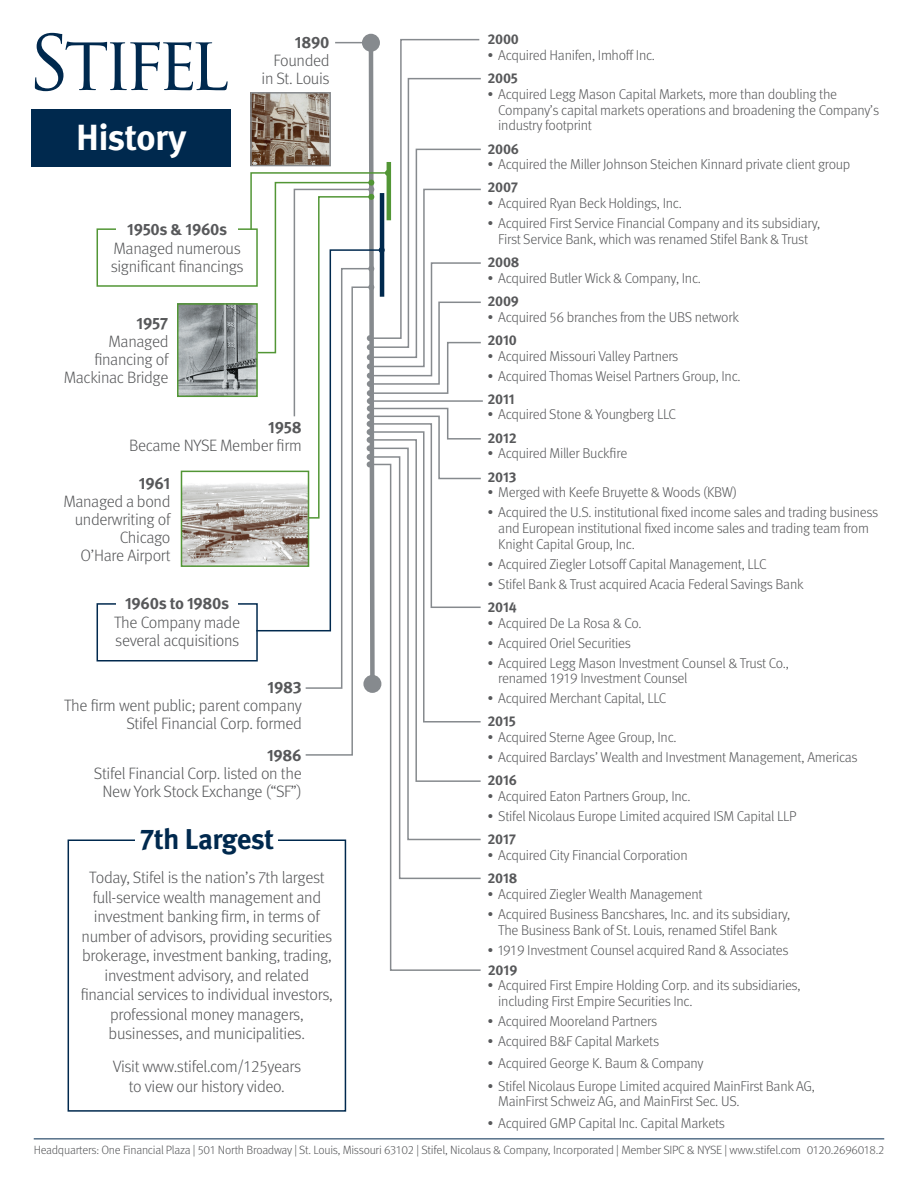
<style>
.page{position:relative;width:918px;height:1188px;background:#fff}
.page>*{position:absolute;margin:0;border:0;box-sizing:border-box;transform-origin:0 0}
.t1{font:700 36.3px "Meta OT";letter-spacing:-.02em;color:#fff}
.t2{font:700 28.65px "Meta OT";letter-spacing:-.02em;color:#00294e}
.t3{font:300 16.5px/18px "Meta OT";letter-spacing:-.02em;color:#57585a;text-align:right}
.t4{font:700 16.5px "Meta OT";letter-spacing:-.02em;color:#57585a}
.t5{font:300 14.25px/15.8px "Meta OT";letter-spacing:-.02em;color:#57585a}
.t6{font:700 14.25px "Meta OT";letter-spacing:-.02em;color:#57585a}
.t7{font:300 12px "Meta OT";letter-spacing:-.02em;color:#57585a}
</style>
<div class="page">
<hr style="left:370px;top:400px;width:113px;height:2px;background:#868a8e">
<div style="left:68px;top:839px;width:278px;height:273px;border:2px solid #00294e"></div>
<div style="left:136px;top:821px;width:142px;height:34px;background:#fff"></div>
<div style="left:31px;top:109px;width:200px;height:57px;background:#00294e"></div>
<hr style="left:34px;top:1138px;width:850px;height:1px;background:#00294e">
<svg style="left:389px;top:783px;width:92px;height:188px"></svg>
<svg style="left:35px;top:33px;width:447px;height:750px"></svg>
<h1 class="t1" style="left:76px;top:114px;width:112px">History</h1>
<p class="t4" style="left:295px;top:32px;width:36px">1890</p>
<p class="t3" style="left:262px;top:52px;width:70px">Founded in St. Louis</p>
<p class="t4" style="left:127px;top:218px;width:102px">1950s &amp; 1960s</p>
<p class="t3" style="left:111px;top:240px;width:135px;text-align:left">Managed numerous significant financings</p>
<p class="t4" style="left:136px;top:313px;width:33px">1957</p>
<p class="t3" style="left:64px;top:333px;width:106px">Managed financing of<br>Mackinac Bridge</p>
<p class="t4" style="left:268px;top:417px;width:35px">1958</p>
<p class="t3" style="left:129px;top:437px;width:174px">Became NYSE Member firm</p>
<p class="t4" style="left:139px;top:473px;width:33px">1961</p>
<p class="t3" style="left:63px;top:493px;width:109px">Managed a bond underwriting of<br>Chicago<br>O’Hare Airport</p>
<p class="t4" style="left:125px;top:593px;width:106px">1960s to 1980s</p>
<p class="t3" style="left:114px;top:614px;width:127px;text-align:left">The Company made several acquisitions</p>
<p class="t4" style="left:268px;top:677px;width:36px">1983</p>
<p class="t3" style="left:64px;top:696px;width:239px">The firm went public; parent company<br>Stifel Financial Corp. formed</p>
<p class="t4" style="left:267px;top:744px;width:36px">1986</p>
<p class="t3" style="left:94px;top:764px;width:209px;text-align:center">Stifel Financial Corp. listed on the<br>New York Stock Exchange (“SF”)</p>
<h2 class="t2" style="left:140px;top:821px;width:136px">7th Largest</h2>
<p class="t3" style="left:81px;top:868px;width:254px;line-height:19.5px;text-align:center">Today, Stifel is the nation’s 7th largest full-service wealth management and investment banking firm, in terms of number of advisors, providing securities brokerage, investment banking, trading, investment advisory, and related financial services to individual investors, professional money managers, businesses, and municipalities.</p>
<p class="t3" style="left:113px;top:1057px;width:190px;line-height:19.5px;text-align:center">Visit www.stifel.com/125years to view our history video.</p>
<p class="t6" style="left:487px;top:30px;width:33px">2000</p>
<p class="t5" style="left:487px;top:48px;width:169px">• Acquired Hanifen, Imhoff Inc.</p>
<p class="t6" style="left:487px;top:69px;width:32px">2005</p>
<p class="t5" style="left:498px;top:86px;width:382px;text-indent:-11px">• Acquired Legg Mason Capital Markets, more than doubling the<br>Company’s capital markets operations and broadening the Company’s industry footprint</p>
<p class="t6" style="left:487px;top:140px;width:33px">2006</p>
<p class="t5" style="left:487px;top:157px;width:364px">• Acquired the Miller Johnson Steichen Kinnard private client group</p>
<p class="t6" style="left:487px;top:178px;width:32px">2007</p>
<p class="t5" style="left:487px;top:196px;width:196px">• Acquired Ryan Beck Holdings, Inc.</p>
<p class="t5" style="left:487px;top:216px;width:334px;text-align:center">• Acquired First Service Financial Company and its subsidiary,<br>First Service Bank, which was renamed Stifel Bank &amp; Trust</p>
<p class="t6" style="left:487px;top:253px;width:33px">2008</p>
<p class="t5" style="left:487px;top:270px;width:215px">• Acquired Butler Wick &amp; Company, Inc.</p>
<p class="t6" style="left:487px;top:292px;width:33px">2009</p>
<p class="t5" style="left:487px;top:309px;width:253px">• Acquired 56 branches from the UBS network</p>
<p class="t6" style="left:487px;top:331px;width:31px">2010</p>
<p class="t5" style="left:487px;top:348px;width:192px">• Acquired Missouri Valley Partners</p>
<p class="t5" style="left:487px;top:368px;width:255px">• Acquired Thomas Weisel Partners Group, Inc.</p>
<p class="t6" style="left:487px;top:390px;width:29px">2011</p>
<p class="t5" style="left:487px;top:407px;width:190px">• Acquired Stone &amp; Youngberg LLC</p>
<p class="t6" style="left:487px;top:429px;width:31px">2012</p>
<p class="t5" style="left:487px;top:446px;width:141px">• Acquired Miller Buckfire</p>
<p class="t6" style="left:487px;top:468px;width:30px">2013</p>
<p class="t5" style="left:487px;top:485px;width:251px">• Merged with Keefe Bruyette &amp; Woods (KBW)</p>
<p class="t5" style="left:498px;top:505px;width:382px;text-indent:-11px">• Acquired the U.S. institutional fixed income sales and trading business and European institutional fixed income sales and trading team from<br>Knight Capital Group, Inc.</p>
<p class="t5" style="left:487px;top:556px;width:281px">• Acquired Ziegler Lotsoff Capital Management, LLC</p>
<p class="t5" style="left:487px;top:576px;width:318px">• Stifel Bank &amp; Trust acquired Acacia Federal Savings Bank</p>
<p class="t6" style="left:487px;top:598px;width:31px">2014</p>
<p class="t5" style="left:487px;top:615px;width:156px">• Acquired De La Rosa &amp; Co.</p>
<p class="t5" style="left:487px;top:635px;width:145px">• Acquired Oriel Securities</p>
<p class="t5" style="left:498px;top:655px;width:292px;text-indent:-11px">• Acquired Legg Mason Investment Counsel &amp; Trust Co., renamed 1919 Investment Counsel</p>
<p class="t5" style="left:487px;top:691px;width:181px">• Acquired Merchant Capital, LLC</p>
<p class="t6" style="left:487px;top:712px;width:30px">2015</p>
<p class="t5" style="left:487px;top:730px;width:191px">• Acquired Sterne Agee Group, Inc.</p>
<p class="t5" style="left:487px;top:750px;width:372px">• Acquired Barclays’ Wealth and Investment Management, Americas</p>
<p class="t6" style="left:487px;top:771px;width:31px">2016</p>
<p class="t5" style="left:487px;top:788px;width:205px">• Acquired Eaton Partners Group, Inc.</p>
<p class="t5" style="left:487px;top:808px;width:311px">• Stifel Nicolaus Europe Limited acquired ISM Capital LLP</p>
<p class="t6" style="left:487px;top:830px;width:30px">2017</p>
<p class="t5" style="left:487px;top:847px;width:202px">• Acquired City Financial Corporation</p>
<p class="t6" style="left:487px;top:869px;width:31px">2018</p>
<p class="t5" style="left:487px;top:886px;width:217px">• Acquired Ziegler Wealth Management</p>
<p class="t5" style="left:487px;top:906px;width:305px;text-align:center">• Acquired Business Bancshares, Inc. and its subsidiary,<br>The Business Bank of St. Louis, renamed Stifel Bank</p>
<p class="t5" style="left:487px;top:942px;width:303px">• 1919 Investment Counsel acquired Rand &amp; Associates</p>
<p class="t6" style="left:488px;top:961px;width:31px">2019</p>
<p class="t5" style="left:498px;top:978px;width:304px;text-indent:-11px">• Acquired First Empire Holding Corp. and its subsidiaries, including First Empire Securities Inc.</p>
<p class="t5" style="left:487px;top:1013px;width:171px">• Acquired Mooreland Partners</p>
<p class="t5" style="left:487px;top:1033px;width:173px">• Acquired B&amp;F Capital Markets</p>
<p class="t5" style="left:487px;top:1055px;width:218px">• Acquired George K. Baum &amp; Company</p>
<p class="t5" style="left:498px;top:1078px;width:318px;text-indent:-11px">• Stifel Nicolaus Europe Limited acquired MainFirst Bank AG,<br>MainFirst Schweiz AG, and MainFirst Sec. US.</p>
<p class="t5" style="left:487px;top:1116px;width:239px">• Acquired GMP Capital Inc. Capital Markets</p>
<p class="t7" style="left:34px;top:1143px;width:769px">Headquarters: One Financial Plaza | 501 North Broadway | St. Louis, Missouri 63102 | Stifel, Nicolaus &amp; Company, Incorporated | Member SIPC &amp; NYSE | www.stifel.com</p>
<p class="t7" style="left:807px;top:1143px;width:79px">0120.2696018.2</p>
</div>
